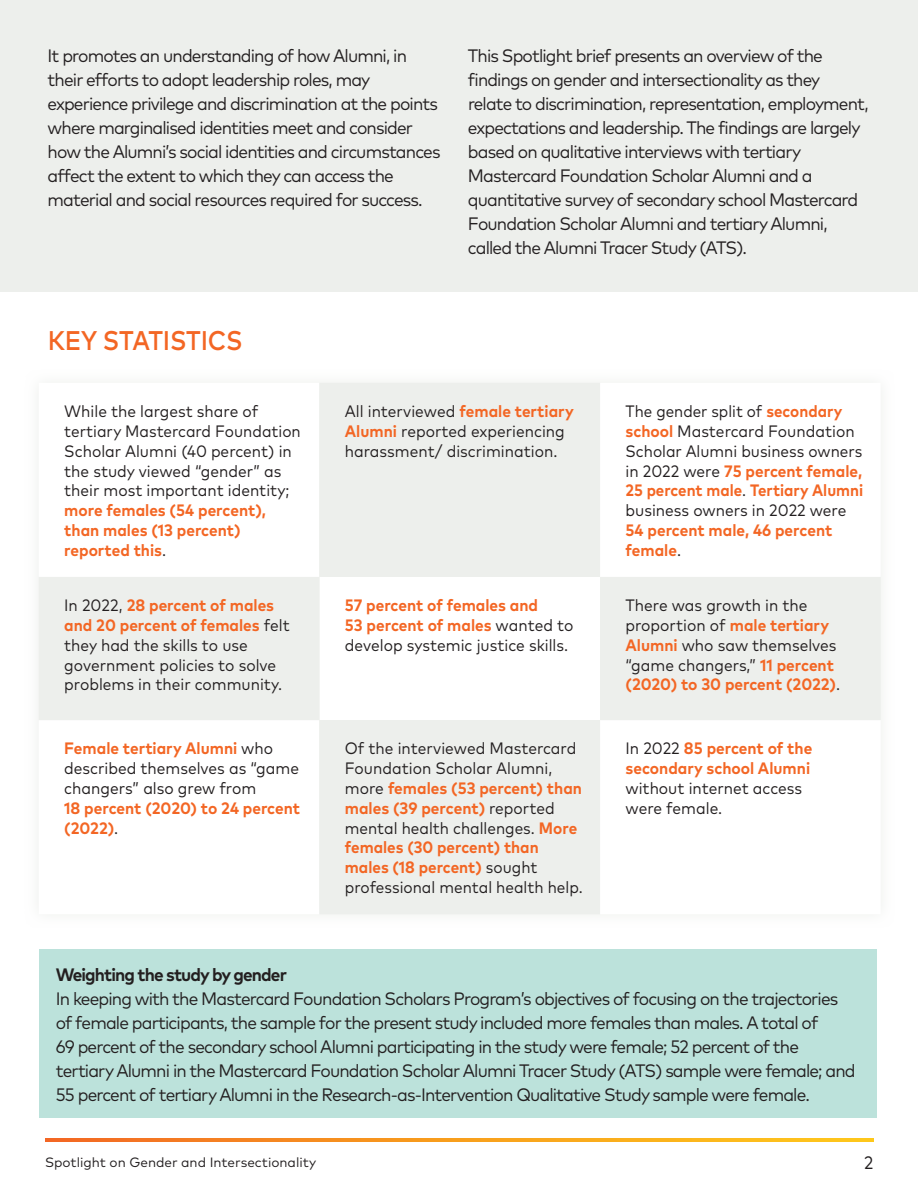
<style>
.page{position:relative;width:918px;height:1188px;background:#fff}
.page>*{position:absolute;margin:0;border:0;box-sizing:border-box;transform-origin:0 0}
.t1{font:500 27px "Mark Pro";letter-spacing:-.01em;color:#f36624;scale:.9 1}
.t2{font:18px/24px "Mark Pro";letter-spacing:-.05em;color:#231f20;scale:.96 1}
.t3{font:700 18px "Mark Pro";letter-spacing:-.05em;color:#231f20;scale:.96 1}
.t4{font:18px "Mark Pro";letter-spacing:-.05em;color:#231f20;scale:.93 1}
.t5{font:16.5px/19.8px "Mark Pro";color:#231f20;scale:.94 1}
.t6{font:700 16.5px/19.8px "Mark Pro";color:#f36624;scale:.94 1}
.t7{font:16.5px/19.8px "Mark Pro";color:#231f20;scale:.92 1}
.t8{font:13.5px "Mark Pro";color:#231f20}
.s1{font-weight:400;color:#231f20}
.s2{font-weight:700;color:#f36624}
</style>
<div class="page">
<div style="left:0;top:0;width:918px;height:292px;background:#edefec"></div>
<div style="left:25px;top:368px;width:870px;height:560px;background:#fbfcfb"></div>
<svg style="left:39px;top:383px;width:842px;height:531px"></svg>
<div style="left:39px;top:950px;width:837px;height:168px;background:#bce2db"></div>
<svg style="left:45px;top:1138px;width:828px;height:3px;background:#f89b1e"></svg>
<p class="t2" style="left:48px;top:42px;width:411px">It promotes an understanding of how Alumni, in their efforts to adopt leadership roles, may experience privilege and discrimination at the points where marginalised identities meet and consider how the Alumni’s social identities and circumstances affect the extent to which they can access the material and social resources required for success.</p>
<p class="t2" style="left:468px;top:42px;width:419px">This Spotlight brief presents an overview of the findings on gender and intersectionality as they relate to discrimination, representation, employment, expectations and leadership. The findings are largely based on qualitative interviews with tertiary Mastercard Foundation Scholar Alumni and a quantitative survey of secondary school Mastercard Foundation Scholar Alumni and tertiary Alumni, called the Alumni Tracer Study (ATS).</p>
<h1 class="t1" style="left:48px;top:320px;width:218px">KEY STATISTICS</h1>
<p class="t5" style="left:64px;top:400px;width:253px">While the largest share of tertiary Mastercard Foundation<br>Scholar Alumni (40 percent) in the study viewed “gender” as their most important identity;</p>
<p class="t6" style="left:64px;top:499px;width:216px">more females (54 percent), than males (13 percent) reported this<span class="s1">.</span></p>
<p class="t5" style="left:345px;top:400px;width:245px">All interviewed <span class="s2">female tertiary<br>Alumni</span> reported experiencing harassment/ discrimination.</p>
<p class="t7" style="left:626px;top:400px;width:260px">The gender split of <span class="s2">secondary school</span> Mastercard Foundation<br>Scholar Alumni business owners in 2022 were <span class="s2">75 percent female,<br>25 percent male</span>. <span class="s2">Tertiary Alumni </span>business owners in 2022 were</p>
<p class="t6" style="left:626px;top:519px;width:221px">54 percent male, 46 percent female<span class="s1">.</span></p>
<p class="t5" style="left:64px;top:594px;width:241px">In 2022, <span class="s2">28 percent of males and 20 percent of females</span> felt they had the skills to use government policies to solve problems in their community.</p>
<p class="t6" style="left:345px;top:594px;width:245px">57 percent of females and<br>53 percent of males <span class="s1">wanted to develop systemic justice skills.</span></p>
<p class="t5" style="left:626px;top:594px;width:230px">There was growth in the proportion of <span class="s2">male tertiary<br>Alumni</span> who saw themselves “game changers,” <span class="s2">11 percent (2020) to 30 percent (2022)</span>.</p>
<p class="t5" style="left:64px;top:737px;width:251px"><span class="s2">Female tertiary Alumni</span> who described themselves as “game changers” also grew from</p>
<p class="t6" style="left:64px;top:797px;width:252px">18 percent (2020) to 24 percent (2022)<span class="s1">.</span></p>
<p class="t5" style="left:345px;top:737px;width:255px">Of the interviewed Mastercard<br>Foundation Scholar Alumni, more <span class="s2">females (53 percent) than males (39 percent)</span> reported mental health challenges. <span class="s2">More females (30 percent) than males (18 percent)</span> sought professional mental health help.</p>
<p class="t6" style="left:626px;top:737px;width:200px"><span class="s1">In 2022</span> 85 percent of the secondary school Alumni</p>
<p class="t5" style="left:626px;top:777px;width:189px">without internet access were female.</p>
<p class="t3" style="left:56px;top:961px;width:242px">Weighting the study by gender</p>
<p class="t2" style="left:56px;top:985px;width:835px">In keeping with the Mastercard Foundation Scholars Program’s objectives of focusing on the trajectories of female participants, the sample for the present study included more females than males. A total of<br>69 percent of the secondary school Alumni participating in the study were female; 52 percent of the tertiary Alumni in the Mastercard Foundation Scholar Alumni Tracer Study (ATS) sample were female; and 55 percent of tertiary Alumni in the Research-as-Intervention Qualitative Study sample were female.</p>
<p class="t8" style="left:45px;top:1153px;width:273px">Spotlight on Gender and Intersectionality</p>
<p class="t4" style="left:864px;top:1149px;width:11px">2</p>
</div>
